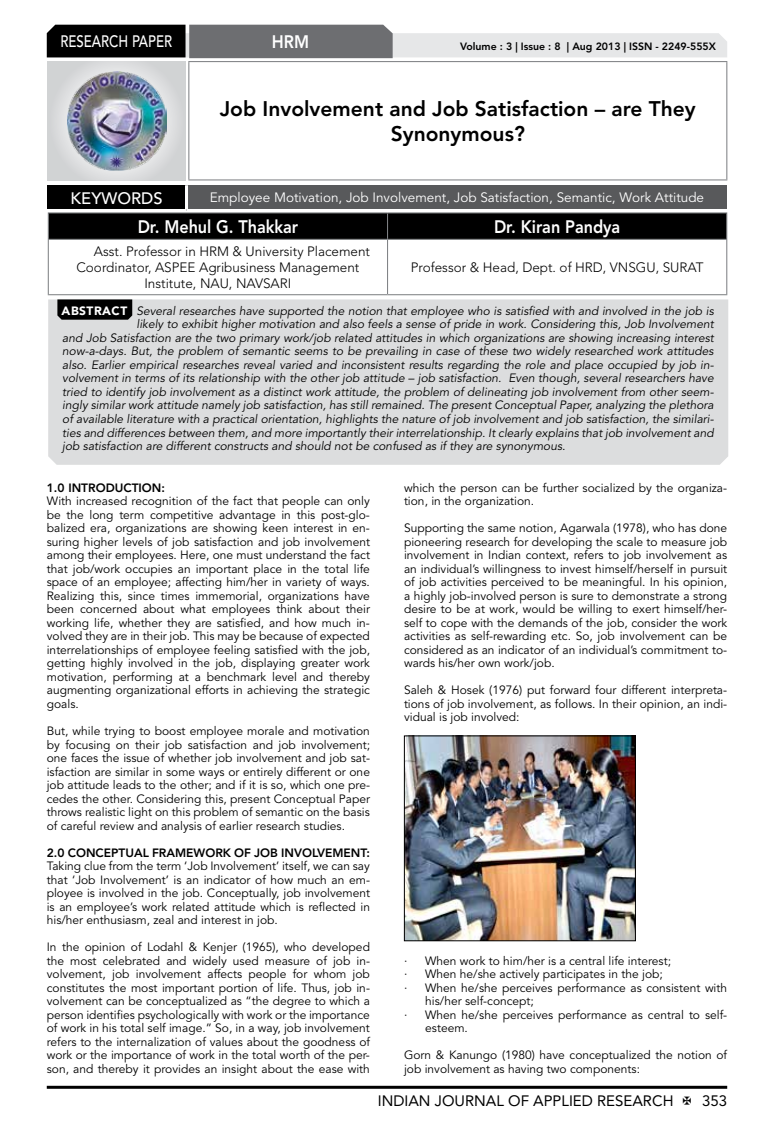
<style>
.page{position:relative;width:774px;height:1136px;background:#fff}
.page>*{position:absolute;margin:0;border:0;box-sizing:border-box;transform-origin:0 0}
.t1{font:800 21px/25.2px "Avenir LT Std";color:#000;text-align:center}
.t2{font:800 18px "Avenir LT Std";color:#fff;scale:.9 1}
.t3{font:500 16.5px "Avenir LT Std";color:#fff;scale:.8 1}
.t4{font:500 16.5px "Avenir LT Std";color:#fff}
.t5{font:15px "Avenir LT Std";color:#000}
.t6{font:300 13.5px "Avenir LT Std";color:#000}
.t7{font:13.5px "Avenir LT Std";color:#fff}
.t8{font:12px/13.5px "Avenir LT Std";color:#000;text-align:justify}
.t9{font:italic 12px "Avenir LT Std";color:#000}
.t10{font:800 12px "Avenir LT Std";color:#000}
.t11{font:800 10.5px "Avenir LT Std";color:#000}
.s1{font-weight:900;font-style:normal;color:#fff}
</style>
<div class="page">
<hr style="left:47px;top:1085px;width:680px;height:3px;background:#000">
<div style="left:48px;top:62px;width:137px;height:118px;background:linear-gradient(to right,#d9dadb,#d9dadb)"></div>
<img style="left:68px;top:71px;width:99px;height:100px">
<svg style="left:47px;top:25px;width:680px;height:33px;background:#979899"></svg>
<hr style="left:188px;top:61px;width:539px;height:1px;background:#808285">
<hr style="left:188px;top:62px;width:1px;height:117px;background:#808285">
<hr style="left:726px;top:62px;width:1px;height:117px;background:#808285">
<hr style="left:188px;top:179px;width:539px;height:1px;background:#808285">
<hr style="left:48px;top:212px;width:339px;height:1px;background:#808285">
<hr style="left:387px;top:212px;width:340px;height:1px;background:#808285">
<svg style="left:48px;top:213px;width:679px;height:26px;background:#030303"></svg>
<hr style="left:48px;top:239px;width:339px;height:1px;background:#808285">
<hr style="left:48px;top:240px;width:1px;height:54px;background:#808285">
<hr style="left:387px;top:239px;width:340px;height:1px;background:#808285">
<hr style="left:387px;top:240px;width:1px;height:54px;background:#808285">
<hr style="left:726px;top:240px;width:1px;height:54px;background:#808285">
<hr style="left:48px;top:294px;width:339px;height:1px;background:#808285">
<hr style="left:387px;top:294px;width:340px;height:1px;background:#808285">
<div style="left:47px;top:185px;width:139px;height:25px;background:#000"></div>
<div style="left:186px;top:185px;width:541px;height:25px;background:#58595b"></div>
<hr style="left:185px;top:185px;width:3px;height:24px;background:#fff">
<hr style="left:47px;top:209px;width:139px;height:3px;background:#fff">
<hr style="left:186px;top:209px;width:541px;height:3px;background:#fff">
<div style="left:48px;top:299px;width:680px;height:166px;background:#dcddde"></div>
<svg style="left:57px;top:299px;width:75px;height:20px"></svg>
<img style="left:406px;top:737px;width:228px;height:202px">
<div style="left:404px;top:735px;width:232px;height:206px;border:1px solid #000"></div>
<h3 class="t3" style="left:60px;top:32px;width:139px">RESEARCH PAPER</h3>
<h2 class="t2" style="left:272px;top:31px;width:43px">HRM</h2>
<p class="t11" style="left:460px;top:41px;width:257px">Volume : 3 | Issue : 8 | Aug 2013 | ISSN - 2249-555X</p>
<h1 class="t1" style="left:220px;top:96px;width:477px">Job Involvement and Job Satisfaction – are They<br>Synonymous?</h1>
<h3 class="t4" style="left:71px;top:189px;width:94px">KEYWORDS</h3>
<p class="t7" style="left:210px;top:189px;width:496px">Employee Motivation, Job Involvement, Job Satisfaction, Semantic, Work Attitude</p>
<h2 class="t2" style="left:138px;top:216px;width:180px">Dr. Mehul G. Thakkar</h2>
<h2 class="t2" style="left:494px;top:216px;width:142px">Dr. Kiran Pandya</h2>
<p class="t6" style="left:94px;top:243px;width:278px">Asst. Professor in HRM &amp; University Placement</p>
<p class="t6" style="left:76px;top:259px;width:284px">Coordinator, ASPEE Agribusiness Management</p>
<p class="t6" style="left:144px;top:276px;width:148px">Institute, NAU, NAVSARI</p>
<p class="t6" style="left:411px;top:259px;width:294px">Professor &amp; Head, Dept. of HRD, VNSGU, SURAT</p>
<p class="t9" style="left:62px;top:304px;width:654px"><span class="s1">ABSTRACT</span> Several researches have supported the notion that employee who is satisfied with and involved in the job is</p>
<p class="t9" style="left:136px;top:317px;width:579px">likely to exhibit higher motivation and also feels a sense of pride in work. Considering this, Job Involvement</p>
<p class="t9" style="left:62px;top:331px;width:653px">and Job Satisfaction are the two primary work/job related attitudes in which organizations are showing increasing interest</p>
<p class="t9" style="left:62px;top:344px;width:653px">now-a-days. But, the problem of semantic seems to be prevailing in case of these two widely researched work attitudes</p>
<p class="t9" style="left:62px;top:358px;width:653px">also. Earlier empirical researches reveal varied and inconsistent results regarding the role and place occupied by job in-</p>
<p class="t9" style="left:62px;top:371px;width:653px">volvement in terms of its relationship with the other job attitude – job satisfaction. Even though, several researchers have</p>
<p class="t9" style="left:62px;top:385px;width:653px">tried to identify job involvement as a distinct work attitude, the problem of delineating job involvement from other seem-</p>
<p class="t9" style="left:62px;top:398px;width:653px">ingly similar work attitude namely job satisfaction, has still remained. The present Conceptual Paper, analyzing the plethora</p>
<p class="t9" style="left:62px;top:412px;width:653px">of available literature with a practical orientation, highlights the nature of job involvement and job satisfaction, the similari-</p>
<p class="t9" style="left:62px;top:425px;width:653px">ties and differences between them, and more importantly their interrelationship. It clearly explains that job involvement and</p>
<p class="t9" style="left:62px;top:439px;width:505px">job satisfaction are different constructs and should not be confused as if they are synonymous.</p>
<p class="t10" style="left:47px;top:480px;width:120px">1.0 INTRODUCTION:</p>
<p class="t8" style="left:47px;top:494px;width:325px">With increased recognition of the fact that people can only be the long term competitive advantage in this post-glo&shy;balized era, organizations are showing keen interest in en&shy;suring higher levels of job satisfaction and job involvement among their employees. Here, one must understand the fact that job/work occupies an important place in the total life space of an employee; affecting him/her in variety of ways.<br>Realizing this, since times immemorial, organizations have been concerned about what employees think about their working life, whether they are satisfied, and how much in&shy;volved they are in their job. This may be because of expected interrelationships of employee feeling satisfied with the job, getting highly involved in the job, displaying greater work motivation, performing at a benchmark level and thereby augmenting organizational efforts in achieving the strategic goals.</p>
<p class="t8" style="left:47px;top:724px;width:325px">But, while trying to boost employee morale and motivation by focusing on their job satisfaction and job involvement; one faces the issue of whether job involvement and job sat&shy;isfaction are similar in some ways or entirely different or one job attitude leads to the other; and if it is so, which one pre&shy;cedes the other. Considering this, present Conceptual Paper throws realistic light on this problem of semantic on the basis of careful review and analysis of earlier research studies.</p>
<p class="t10" style="left:47px;top:845px;width:325px">2.0 CONCEPTUAL FRAMEWORK OF JOB INVOLVEMENT:</p>
<p class="t8" style="left:47px;top:859px;width:325px">Taking clue from the term ‘Job Involvement’ itself, we can say that ‘Job Involvement’ is an indicator of how much an em&shy;ployee is involved in the job. Conceptually, job involvement is an employee’s work related attitude which is reflected in his/her enthusiasm, zeal and interest in job.</p>
<p class="t8" style="left:47px;top:940px;width:325px">In the opinion of Lodahl &amp; Kenjer (1965), who developed the most celebrated and widely used measure of job in&shy;volvement, job involvement affects people for whom job constitutes the most important portion of life. Thus, job in&shy;volvement can be conceptualized as “the degree to which a person identifies psychologically with work or the importance of work in his total self image.” So, in a way, job involvement refers to the internalization of values about the goodness of work or the importance of work in the total worth of the per&shy;son, and thereby it provides an insight about the ease with</p>
<p class="t8" style="left:404px;top:481px;width:325px">which the person can be further socialized by the organiza&shy;tion, in the organization.</p>
<p class="t8" style="left:404px;top:521px;width:325px">Supporting the same notion, Agarwala (1978), who has done pioneering research for developing the scale to measure job involvement in Indian context, refers to job involvement as an individual’s willingness to invest himself/herself in pursuit of job activities perceived to be meaningful. In his opinion, a highly job-involved person is sure to demonstrate a strong desire to be at work, would be willing to exert himself/her&shy;self to cope with the demands of the job, consider the work activities as self-rewarding etc. So, job involvement can be considered as an indicator of an individual’s commitment to&shy;wards his/her own work/job.</p>
<p class="t8" style="left:404px;top:683px;width:325px">Saleh &amp; Hosek (1976) put forward four different interpreta&shy;tions of job involvement, as follows. In their opinion, an indi&shy;vidual is job involved:</p>
<p class="t8" style="left:404px;top:953px;width:268px">· When work to him/her is a central life interest;</p>
<p class="t8" style="left:404px;top:967px;width:260px">· When he/she actively participates in the job;</p>
<p class="t8" style="left:404px;top:980px;width:325px">· When he/she perceives performance as consistent with</p>
<p class="t8" style="left:425px;top:994px;width:110px">his/her self-concept;</p>
<p class="t8" style="left:404px;top:1007px;width:325px">· When he/she perceives performance as central to self-</p>
<p class="t8" style="left:425px;top:1021px;width:44px">esteem.</p>
<p class="t8" style="left:404px;top:1048px;width:325px">Gorn &amp; Kanungo (1980) have conceptualized the notion of job involvement as having two components:</p>
<p class="t5" style="left:378px;top:1091px;width:297px">INDIAN JOURNAL OF APPLIED RESEARCH</p>
<p class="t5" style="left:702px;top:1091px;width:27px">353</p>
</div>
